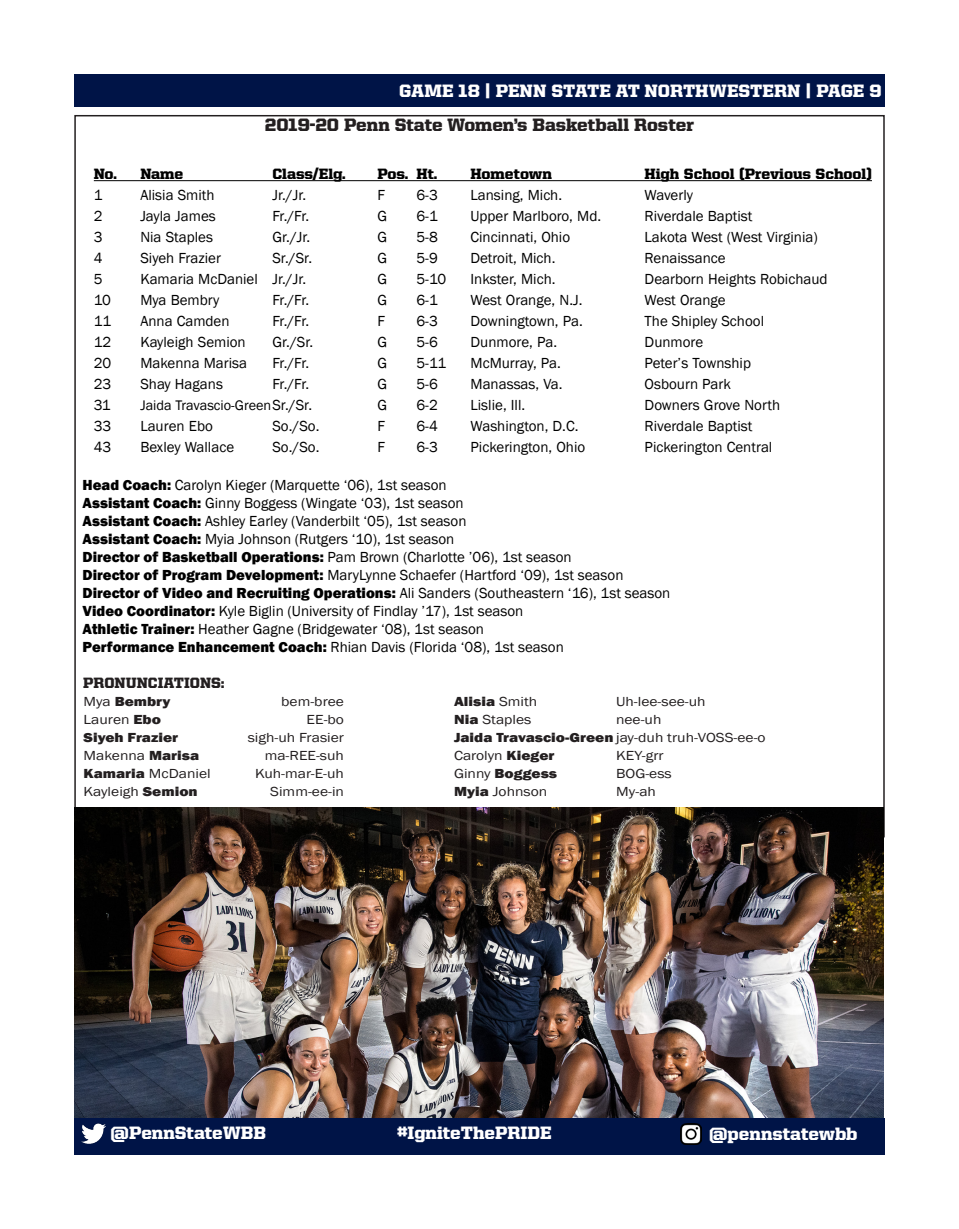
<style>
.page{position:relative;width:959px;height:1229px;background:#fff}
.page>*{position:absolute;margin:0;border:0;box-sizing:border-box;transform-origin:0 0}
.t1{font:900 18px "United Serif Reg";color:#fff}
.t2{font:900 18px "United Serif Reg";color:#231f20}
.t3{font:15px "Franklin Gothic";color:#000}
.t4{font:800 15px "Franklin Gothic";color:#000}
.t5{font:900 15px "United Serif Reg";letter-spacing:-.005em;color:#000}
.t6{font:900 15px "United Serif Reg";color:#231f20}
.t7{font:14.25px "Franklin Gothic";color:#000}
.t8{font:13.5px "Franklin Gothic";color:#231f20;scale:1.15 1}
.t9{font:800 13.5px "Franklin Gothic";color:#231f20;scale:1.15 1}
.s1{font-size:15px}
.s2{font-weight:800}
.s3{font-weight:400}
</style>
<div class="page">
<div style="left:74px;top:74px;width:810px;height:32px;background:#001447"></div>
<div style="left:74px;top:1118px;width:810px;height:36px;background:#001447"></div>
<img style="left:81px;top:1123px;width:24px;height:21px">
<img style="left:680px;top:1123px;width:21px;height:21px">
<hr style="left:94px;top:180px;width:778px;height:1px;background:#000">
<img style="left:74px;top:808px;width:809px;height:310px">
<p class="t1" style="left:399px;top:81px;width:484px">GAME 18 | PENN STATE AT NORTHWESTERN | PAGE 9</p>
<p class="t2" style="left:265px;top:115px;width:431px">2019-20 Penn State Women’s Basketball Roster</p>
<p class="t5" style="left:94px;top:166px;width:91px">No. Name</p>
<p class="t5" style="left:272px;top:166px;width:75px">Class/Elg.</p>
<p class="t5" style="left:377px;top:166px;width:61px">Pos. Ht.</p>
<p class="t5" style="left:470px;top:166px;width:83px">Hometown</p>
<p class="t5" style="left:644px;top:166px;width:229px">High School (Previous School)</p>
<p class="t3" style="left:94px;top:186px;width:10px">1</p>
<p class="t3" style="left:140px;top:186px;width:76px">Alisia Smith</p>
<p class="t3" style="left:272px;top:186px;width:35px">Jr./Jr.</p>
<p class="t3" style="left:377px;top:186px;width:9px">F</p>
<p class="t3" style="left:416px;top:186px;width:23px">6-3</p>
<p class="t3" style="left:470px;top:186px;width:93px">Lansing, Mich.</p>
<p class="t3" style="left:644px;top:186px;width:50px">Waverly</p>
<p class="t3" style="left:94px;top:207px;width:10px">2</p>
<p class="t3" style="left:140px;top:207px;width:77px">Jayla James</p>
<p class="t3" style="left:272px;top:207px;width:38px">Fr./Fr.</p>
<p class="t3" style="left:377px;top:207px;width:11px">G</p>
<p class="t3" style="left:416px;top:207px;width:23px">6-1</p>
<p class="t3" style="left:470px;top:207px;width:132px">Upper Marlboro, Md.</p>
<p class="t3" style="left:644px;top:207px;width:109px">Riverdale Baptist</p>
<p class="t3" style="left:94px;top:228px;width:10px">3</p>
<p class="t3" style="left:140px;top:228px;width:74px">Nia Staples</p>
<p class="t3" style="left:272px;top:228px;width:39px">Gr./Jr.</p>
<p class="t3" style="left:377px;top:228px;width:11px">G</p>
<p class="t3" style="left:416px;top:228px;width:23px">5-8</p>
<p class="t3" style="left:470px;top:228px;width:101px">Cincinnati, Ohio</p>
<p class="t3" style="left:644px;top:228px;width:175px">Lakota West (West Virginia)</p>
<p class="t3" style="left:94px;top:249px;width:10px">4</p>
<p class="t3" style="left:140px;top:249px;width:82px">Siyeh Frazier</p>
<p class="t3" style="left:272px;top:249px;width:41px">Sr./Sr.</p>
<p class="t3" style="left:377px;top:249px;width:11px">G</p>
<p class="t3" style="left:416px;top:249px;width:23px">5-9</p>
<p class="t3" style="left:470px;top:249px;width:86px">Detroit, Mich.</p>
<p class="t3" style="left:644px;top:249px;width:83px">Renaissance</p>
<p class="t3" style="left:94px;top:270px;width:10px">5</p>
<p class="t3" style="left:140px;top:270px;width:167px">Kamaria McDaniel Jr./Jr.</p>
<p class="t3" style="left:377px;top:270px;width:11px">G</p>
<p class="t3" style="left:416px;top:270px;width:31px">5-10</p>
<p class="t3" style="left:470px;top:270px;width:86px">Inkster, Mich.</p>
<p class="t3" style="left:644px;top:270px;width:184px">Dearborn Heights Robichaud</p>
<p class="t3" style="left:94px;top:291px;width:19px">10</p>
<p class="t3" style="left:140px;top:291px;width:81px">Mya Bembry</p>
<p class="t3" style="left:272px;top:291px;width:38px">Fr./Fr.</p>
<p class="t3" style="left:377px;top:291px;width:11px">G</p>
<p class="t3" style="left:416px;top:291px;width:23px">6-1</p>
<p class="t3" style="left:470px;top:291px;width:113px">West Orange, N.J.</p>
<p class="t3" style="left:644px;top:291px;width:83px">West Orange</p>
<p class="t3" style="left:94px;top:312px;width:19px">11</p>
<p class="t3" style="left:140px;top:312px;width:91px">Anna Camden</p>
<p class="t3" style="left:272px;top:312px;width:38px">Fr./Fr.</p>
<p class="t3" style="left:377px;top:312px;width:9px">F</p>
<p class="t3" style="left:416px;top:312px;width:23px">6-3</p>
<p class="t3" style="left:470px;top:312px;width:114px">Downingtown, Pa.</p>
<p class="t3" style="left:644px;top:312px;width:121px">The Shipley School</p>
<p class="t3" style="left:94px;top:333px;width:19px">12</p>
<p class="t3" style="left:140px;top:333px;width:107px">Kayleigh Semion</p>
<p class="t3" style="left:272px;top:333px;width:42px">Gr./Sr.</p>
<p class="t3" style="left:377px;top:333px;width:11px">G</p>
<p class="t3" style="left:416px;top:333px;width:23px">5-6</p>
<p class="t3" style="left:470px;top:333px;width:88px">Dunmore, Pa.</p>
<p class="t3" style="left:644px;top:333px;width:60px">Dunmore</p>
<p class="t3" style="left:94px;top:354px;width:19px">20</p>
<p class="t3" style="left:140px;top:354px;width:108px">Makenna Marisa</p>
<p class="t3" style="left:272px;top:354px;width:38px">Fr./Fr.</p>
<p class="t3" style="left:377px;top:354px;width:11px">G</p>
<p class="t3" style="left:416px;top:354px;width:31px">5-11</p>
<p class="t3" style="left:470px;top:354px;width:92px">McMurray, Pa.</p>
<p class="t3" style="left:644px;top:354px;width:108px">Peter’s Township</p>
<p class="t3" style="left:94px;top:375px;width:19px">23</p>
<p class="t3" style="left:140px;top:375px;width:84px">Shay Hagans</p>
<p class="t3" style="left:272px;top:375px;width:38px">Fr./Fr.</p>
<p class="t3" style="left:377px;top:375px;width:11px">G</p>
<p class="t3" style="left:416px;top:375px;width:23px">5-6</p>
<p class="t3" style="left:470px;top:375px;width:94px">Manassas, Va.</p>
<p class="t3" style="left:644px;top:375px;width:88px">Osbourn Park</p>
<p class="t3" style="left:94px;top:396px;width:18px">31</p>
<p class="t7" style="left:140px;top:397px;width:173px">Jaida Travascio-Green<span class="s1">Sr./Sr.</span></p>
<p class="t3" style="left:377px;top:396px;width:11px">G</p>
<p class="t3" style="left:416px;top:396px;width:23px">6-2</p>
<p class="t3" style="left:470px;top:396px;width:56px">Lislie, Ill.</p>
<p class="t3" style="left:644px;top:396px;width:137px">Downers Grove North</p>
<p class="t3" style="left:94px;top:417px;width:19px">33</p>
<p class="t3" style="left:140px;top:417px;width:74px">Lauren Ebo</p>
<p class="t3" style="left:272px;top:417px;width:48px">So./So.</p>
<p class="t3" style="left:377px;top:417px;width:9px">F</p>
<p class="t3" style="left:416px;top:417px;width:23px">6-4</p>
<p class="t3" style="left:470px;top:417px;width:109px">Washington, D.C.</p>
<p class="t3" style="left:644px;top:417px;width:109px">Riverdale Baptist</p>
<p class="t3" style="left:94px;top:438px;width:19px">43</p>
<p class="t3" style="left:140px;top:438px;width:95px">Bexley Wallace</p>
<p class="t3" style="left:272px;top:438px;width:48px">So./So.</p>
<p class="t3" style="left:377px;top:438px;width:9px">F</p>
<p class="t3" style="left:416px;top:438px;width:23px">6-3</p>
<p class="t3" style="left:470px;top:438px;width:116px">Pickerington, Ohio</p>
<p class="t3" style="left:644px;top:438px;width:129px">Pickerington Central</p>
<p class="t3" style="left:83px;top:475px;width:365px"><span class="s2">Head Coach:</span> Carolyn Kieger (Marquette ‘06), 1st season</p>
<p class="t3" style="left:83px;top:493px;width:383px"><span class="s2">Assistant Coach:</span> Ginny Boggess (Wingate ‘03), 1st season</p>
<p class="t3" style="left:83px;top:511px;width:385px"><span class="s2">Assistant Coach:</span> Ashley Earley (Vanderbilt ‘05), 1st season</p>
<p class="t3" style="left:83px;top:529px;width:373px"><span class="s2">Assistant Coach:</span> Myia Johnson (Rutgers ‘10), 1st season</p>
<p class="t3" style="left:83px;top:547px;width:490px"><span class="s2">Director of Basketball Operations:</span> Pam Brown (Charlotte ’06), 1st season</p>
<p class="t3" style="left:83px;top:565px;width:542px"><span class="s2">Director of Program Development:</span> MaryLynne Schaefer (Hartford ‘09), 1st season</p>
<p class="t4" style="left:83px;top:583px;width:589px">Director of Video and Recruiting Operations: <span class="s3">Ali Sanders (Southeastern ‘16), 1st season</span></p>
<p class="t3" style="left:83px;top:601px;width:442px"><span class="s2">Video Coordinator:</span> Kyle Biglin (University of Findlay ’17), 1st season</p>
<p class="t3" style="left:83px;top:619px;width:403px"><span class="s2">Athletic Trainer:</span> Heather Gagne (Bridgewater ‘08), 1st season</p>
<p class="t3" style="left:83px;top:637px;width:482px"><span class="s2">Performance Enhancement Coach:</span> Rhian Davis (Florida ‘08), 1st season</p>
<p class="t6" style="left:83px;top:674px;width:143px">PRONUNCIATIONS:</p>
<p class="t9" style="left:84px;top:692px;width:77px"><span class="s3">Mya</span> Bembry</p>
<p class="t8" style="left:281px;top:693px;width:56px">bem-bree</p>
<p class="t9" style="left:454px;top:692px;width:74px">Alisia <span class="s3">Smith</span></p>
<p class="t8" style="left:616px;top:693px;width:79px">Uh-lee-see-uh</p>
<p class="t8" style="left:84px;top:711px;width:69px">Lauren <span class="s2">Ebo</span></p>
<p class="t8" style="left:306px;top:711px;width:34px">EE-bo</p>
<p class="t8" style="left:454px;top:711px;width:69px"><span class="s2">Nia</span> Staples</p>
<p class="t8" style="left:616px;top:711px;width:41px">nee-uh</p>
<p class="t9" style="left:84px;top:728px;width:84px">Siyeh Frazier</p>
<p class="t8" style="left:248px;top:729px;width:85px">sigh-uh Frasier</p>
<p class="t8" style="left:454px;top:729px;width:272px"><span class="s2">Jaida Travascio-Green</span> jay-duh truh-VOSS-ee-o</p>
<p class="t8" style="left:84px;top:747px;width:102px">Makenna <span class="s2">Marisa</span></p>
<p class="t8" style="left:265px;top:747px;width:70px">ma-REE-suh</p>
<p class="t8" style="left:454px;top:747px;width:89px">Carolyn <span class="s2">Kieger</span></p>
<p class="t8" style="left:616px;top:747px;width:43px">KEY-grr</p>
<p class="t8" style="left:84px;top:765px;width:112px"><span class="s2">Kamaria</span> McDaniel</p>
<p class="t8" style="left:255px;top:765px;width:79px">Kuh-mar-E-uh</p>
<p class="t9" style="left:454px;top:764px;width:91px"><span class="s3">Ginny</span> Boggess</p>
<p class="t8" style="left:616px;top:765px;width:50px">BOG-ess</p>
<p class="t8" style="left:84px;top:783px;width:101px">Kayleigh <span class="s2">Semion</span></p>
<p class="t8" style="left:270px;top:783px;width:66px">Simm-ee-in</p>
<p class="t8" style="left:454px;top:783px;width:83px"><span class="s2">Myia</span> Johnson</p>
<p class="t8" style="left:616px;top:783px;width:36px">My-ah</p>
<p class="t1" style="left:111px;top:1123px;width:157px">@PennStateWBB</p>
<p class="t1" style="left:397px;top:1123px;width:156px">#IgniteThePRIDE</p>
<p class="t1" style="left:709px;top:1123px;width:150px">@pennstatewbb</p>
</div>
